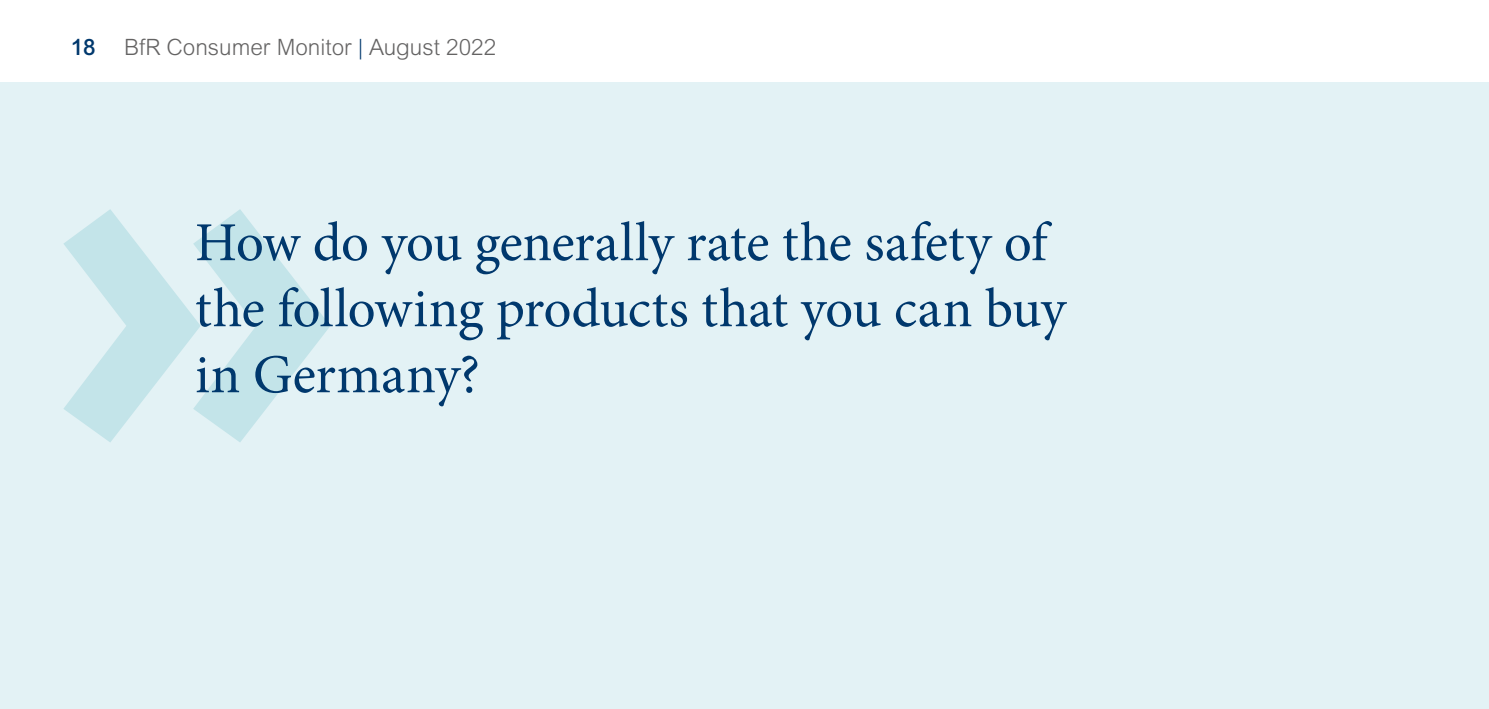
<style>
.page{position:relative;width:1489px;height:709px;background:#fff}
.page>*{position:absolute;margin:0;border:0;box-sizing:border-box;transform-origin:0 0}
.t1{font:900 375px "Meta OT";color:#c3e4e9}
.Zitat__Head1{font:55px/66px "Minion Pro";letter-spacing:-.01em;color:#00386d}
.t2{font:300 22.5px "Arial MT Pro";color:#646363}
.t3{font:500 22.5px "Arial MT Pro";color:#00386d}
.s1{color:#00386d}
</style>
<div class="page">
<div style="left:0;top:82px;width:1488px;height:627px;background:#e3f2f5"></div>
<p class="t3" style="left:71px;top:34px;width:26px">18</p>
<p class="t2" style="left:124px;top:33px;width:374px">BfR Consumer Monitor <span class="s1">|</span> August 2022</p>
<h1 class="t1" style="left:46px;top:80px;width:302px">&gt;&gt;</h1>
<h1 class="Zitat__Head1" style="left:195px;top:210px;width:872px">How do you generally rate the safety of the following products that you can buy in Germany?</h1>
</div>
